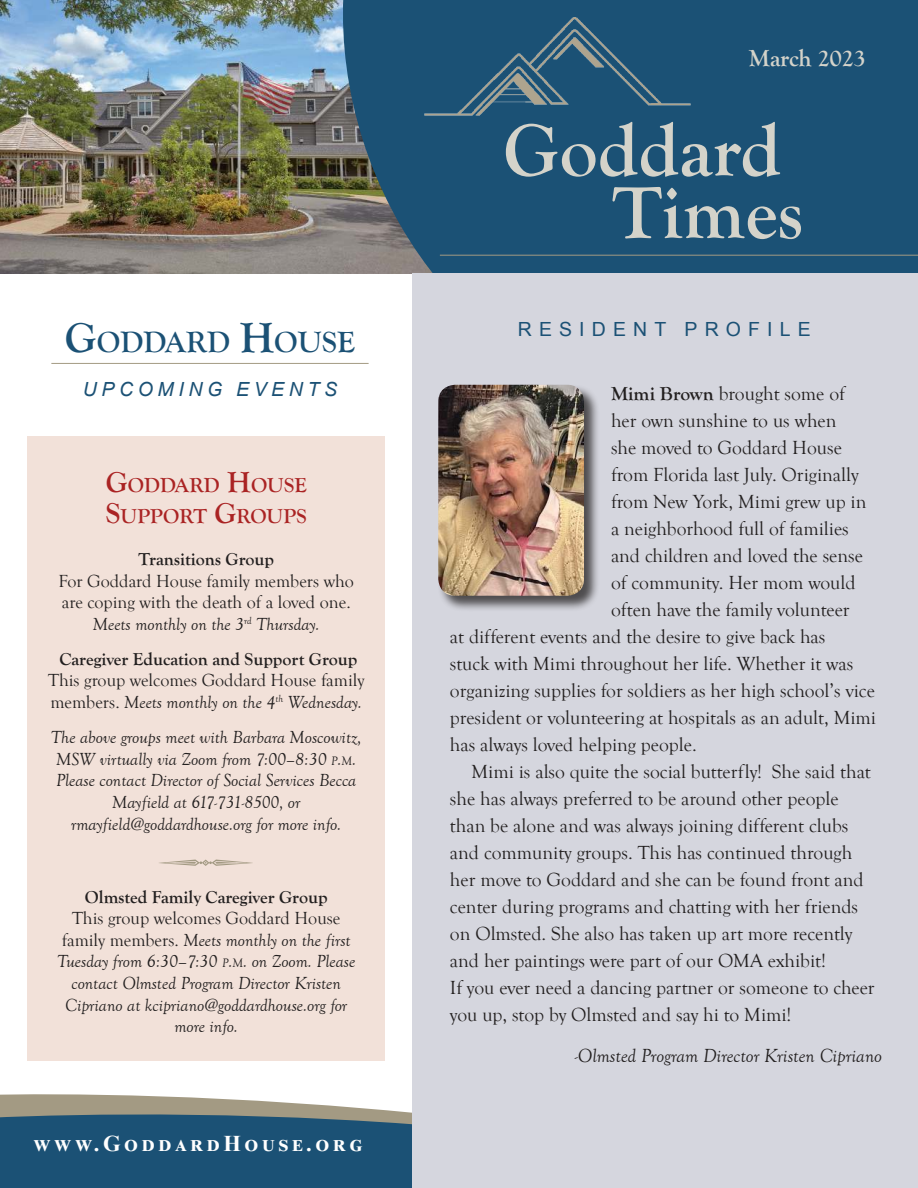
<style>
.page{position:relative;width:918px;height:1188px;background:#fff}
.page>*{position:absolute;margin:0;border:0;box-sizing:border-box;transform-origin:0 0}
.t1{font:700 76.5px/62.4px "Goudy Old Style T";color:#d4d3ca;text-align:right}
.t2{font:700 30.45px "Goudy Old Style T";color:#1b5175}
.t3{font:700 24px "Goudy Old Style T";color:#d4d3ca}
.t4{font:700 22.5px "Times New Roman";letter-spacing:.16em;color:#fff}
.t5{font:700 21px/31.5px "Goudy Old Style T";color:#aa2323}
.t6{font:19.5px "Goudy Old Style T";color:#221f1f}
.t7{font:italic 19.5px "Goudy Old Style T";color:#221f1f}
.t8{font:19.5px "Arial";letter-spacing:.365em;color:#1b5175}
.t9{font:italic 19.5px "Arial";letter-spacing:.235em;color:#1b5175}
.t10{font:italic 18px/21.6px "Goudy Old Style T";color:#221f1f;text-align:center}
.t11{font:18px/21.6px "Goudy Old Style T";color:#221f1f;text-align:center}
.t12{font:700 18px "Goudy Old Style T";color:#221f1f}
.s1{font-size:43.5px}
.s2{font-size:30px}
.s3{font-style:italic}
.s4{font-size:12.6px}
.s5{font-style:inherit}
.s6{font-style:normal}
.s7{font-weight:700}
</style>
<div class="page">
<svg style="left:0;top:1079px;width:413px;height:109px;fill:#1b5175"></svg>
<img style="left:0;top:0;width:299px;height:273px">
<svg style="left:299px;top:0;width:619px;height:456px;background:#436c87"></svg>
<div style="left:413px;top:273px;width:505px;height:915px;background:#d5d6de"></div>
<hr style="left:440px;top:255px;width:478px;height:1px;background:#a39a83">
<img style="left:402px;top:18px;width:311px;height:107px">
<hr style="left:51px;top:363px;width:318px;height:1px;background:#a39a83">
<div style="left:27px;top:436px;width:358px;height:625px;background:#f2e1d9"></div>
<svg style="left:159px;top:860px;width:94px;height:6px"></svg>
<div style="left:438px;top:384px;width:162px;height:227px;background:#221f1f;opacity:.75"></div>
<img style="left:438px;top:385px;width:146px;height:211px">
<h2 class="t2" style="left:65px;top:324px;width:292px"><span class="s1">G</span>ODDARD <span class="s1">H</span>OUSE</h2>
<p class="t9" style="left:83px;top:378px;width:256px">UPCOMING EVENTS</p>
<p class="t5" style="left:106px;top:469px;width:202px"><span class="s2">G</span>ODDARD <span class="s2">H</span>OUSE<br><span class="s2">S</span>UPPORT <span class="s2">G</span>ROUPS</p>
<p class="t12" style="left:138px;top:552px;width:137px">Transitions Group</p>
<p class="t11" style="left:58px;top:571px;width:297px">For Goddard House family members who are coping with the death of a loved one.<br><span class="s3">Meets monthly on the 3</span><sup>rd</sup> <span class="s3">Thursday.</span></p>
<p class="t12" style="left:60px;top:652px;width:299px">Caregiver Education and Support Group</p>
<p class="t11" style="left:48px;top:671px;width:318px;text-align:left">This group welcomes Goddard House family members. <span class="s3">Meets monthly on the 4</span><sup>th</sup> <span class="s3">Wednesday.</span></p>
<p class="t10" style="left:51px;top:728px;width:312px">The above groups meet with Barbara Moscowitz, MSW virtually via Zoom from 7:00–8:30 <span class="s4">p</span><span class="s5">.</span><span class="s4">m</span><span class="s5">.<br></span>Please contact Director of Social Services Becca Mayfield at 617-731-8500, or rmayfield@goddardhouse.org for more info.</p>
<p class="t12" style="left:85px;top:890px;width:244px">Olmsted Family Caregiver Group</p>
<p class="t10" style="left:57px;top:909px;width:300px"><span class="s6">This group welcomes Goddard House family members.</span> Meets monthly on the first Tuesday from 6:30–7:30 <span class="s4">p</span><span class="s5">.</span><span class="s4">m</span><span class="s5">.</span> on Zoom. Please contact Olmsted Program Director Kristen Cipriano at kcipriano@goddardhouse.org for more info.</p>
<p class="t4" style="left:33px;top:1127px;width:331px">www.GoddardHouse.org</p>
<p class="t3" style="left:749px;top:49px;width:119px">March 2023</p>
<h1 class="t1" style="left:503px;top:124px;width:302px">Goddard<br>Times</h1>
<p class="t8" style="left:518px;top:318px;width:294px">RESIDENT PROFILE</p>
<p class="t6" style="left:611px;top:386px;width:235px"><span class="s7">Mimi Brown</span> brought some of</p>
<p class="t6" style="left:611px;top:413px;width:227px">her own sunshine to us when</p>
<p class="t6" style="left:611px;top:440px;width:232px">she moved to Goddard House</p>
<p class="t6" style="left:611px;top:467px;width:249px">from Florida last July. Originally</p>
<p class="t6" style="left:611px;top:494px;width:257px">from New York, Mimi grew up in</p>
<p class="t6" style="left:611px;top:521px;width:239px">a neighborhood full of families</p>
<p class="t6" style="left:611px;top:548px;width:253px">and children and loved the sense</p>
<p class="t6" style="left:611px;top:575px;width:246px">of community. Her mom would</p>
<p class="t6" style="left:611px;top:602px;width:240px">often have the family volunteer</p>
<p class="t6" style="left:450px;top:629px;width:377px">at different events and the desire to give back has</p>
<p class="t6" style="left:450px;top:656px;width:405px">stuck with Mimi throughout her life. Whether it was</p>
<p class="t6" style="left:450px;top:683px;width:426px">organizing supplies for soldiers as her high school’s vice</p>
<p class="t6" style="left:450px;top:710px;width:428px">president or volunteering at hospitals as an adult, Mimi</p>
<p class="t6" style="left:450px;top:737px;width:248px">has always loved helping people.</p>
<p class="t6" style="left:472px;top:764px;width:401px">Mimi is also quite the social butterfly! She said that</p>
<p class="t6" style="left:450px;top:791px;width:390px">she has always preferred to be around other people</p>
<p class="t6" style="left:450px;top:818px;width:400px">than be alone and was always joining different clubs</p>
<p class="t6" style="left:450px;top:845px;width:404px">and community groups. This has continued through</p>
<p class="t6" style="left:450px;top:872px;width:415px">her move to Goddard and she can be found front and</p>
<p class="t6" style="left:450px;top:899px;width:410px">center during programs and chatting with her friends</p>
<p class="t6" style="left:450px;top:926px;width:404px">on Olmsted. She also has taken up art more recently</p>
<p class="t6" style="left:450px;top:953px;width:377px">and her paintings were part of our OMA exhibit!</p>
<p class="t6" style="left:450px;top:980px;width:426px">If you ever need a dancing partner or someone to cheer</p>
<p class="t6" style="left:450px;top:1007px;width:343px">you up, stop by Olmsted and say hi to Mimi!</p>
<p class="t7" style="left:575px;top:1048px;width:308px">-Olmsted Program Director Kristen Cipriano</p>
</div>
